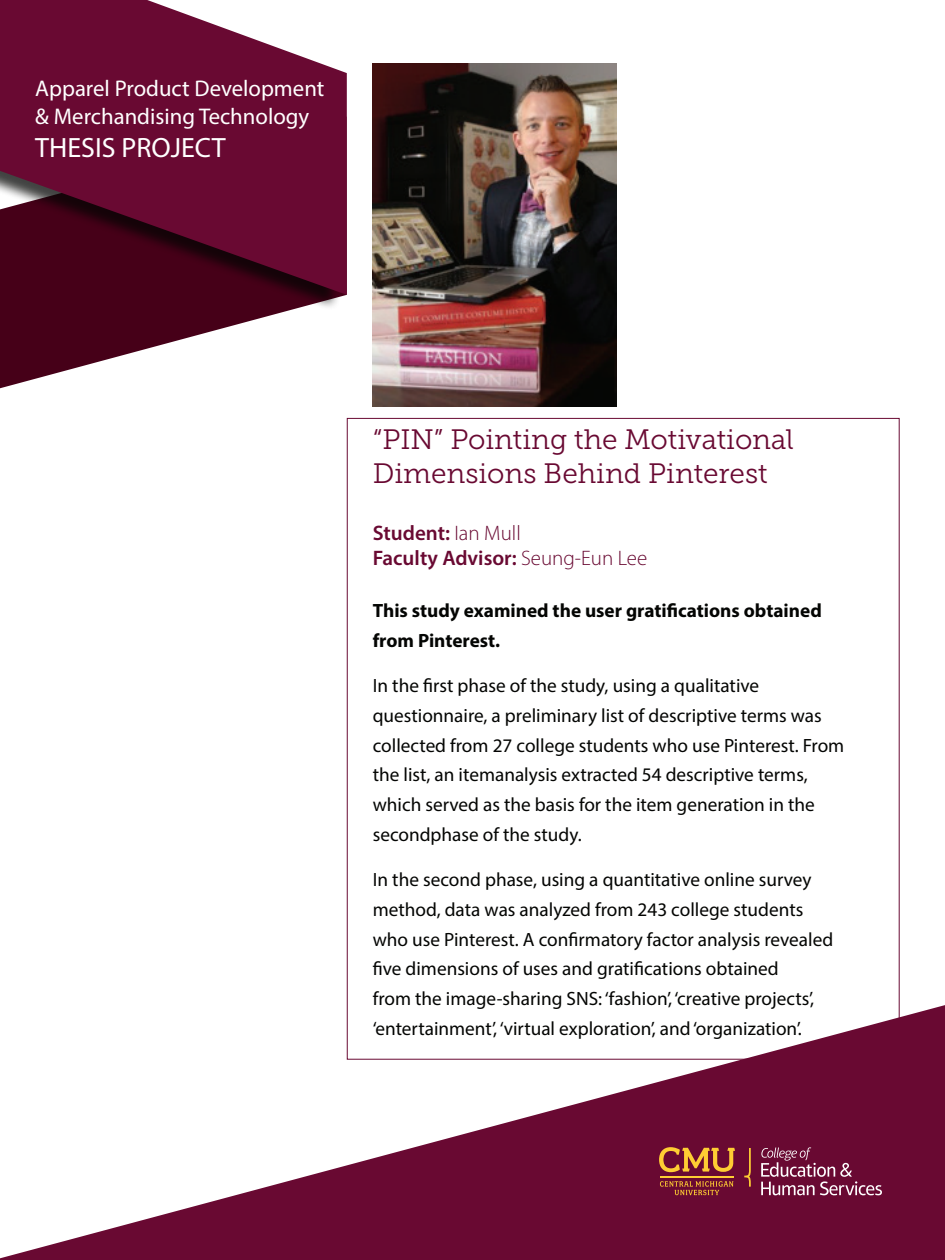
<style>
.page{position:relative;width:945px;height:1260px;background:#fff}
.page>*{position:absolute;margin:0;border:0;box-sizing:border-box;transform-origin:0 0}
.t1{font:28px/33.6px "Museo Slab 300";color:#690932}
.t2{font:28px "Myriad Pro";color:#fff}
.t3{font:22.75px/27.3px "Myriad Pro";color:#fff}
.t4{font:600 21px/25.2px "Myriad Pro";color:#690932}
.t5{font:19.25px/29.8px "Myriad Pro";color:#040503}
.t6{font:700 19.25px/29.8px "Myriad Pro";color:#040503}
.s1{font-weight:300}
</style>
<div class="page">
<svg style="left:0;top:1005px;width:945px;height:255px"></svg>
<svg style="left:0;top:295px;width:346px;height:93px"></svg>
<div style="left:0;top:0;width:341px;height:311px;background:#040503;opacity:.75"></div>
<svg style="left:0;top:0;width:347px;height:295px;background:#6b1a3c"></svg>
<svg style="left:744px;top:1148px;width:7px;height:39px"></svg>
<svg style="left:761px;top:1147px;width:121px;height:48px;background:#833456"></svg>
<hr style="left:660px;top:1176px;width:73px;height:2px;background:#fecd33">
<svg style="left:659px;top:1147px;width:76px;height:25px;background:#a75b32"></svg>
<svg style="left:660px;top:1181px;width:73px;height:14px"></svg>
<img style="left:373px;top:63px;width:244px;height:344px">
<p class="t3" style="left:35px;top:75px;width:291px">Apparel Product Development &amp; Merchandising Technology</p>
<h1 class="t2" style="left:35px;top:131px;width:192px">THESIS PROJECT</h1>
<h1 class="t1" style="left:373px;top:423px;width:423px">“PIN” Pointing the Motivational<br>Dimensions Behind Pinterest</h1>
<p class="t4" style="left:373px;top:519px;width:276px">Student: <span class="s1">Ian Mull<br></span>Faculty Advisor: <span class="s1">Seung-Eun Lee</span></p>
<p class="t6" style="left:373px;top:595px;width:451px">This study examined the user gratifications obtained from Pinterest.</p>
<p class="t5" style="left:373px;top:670px;width:473px">In the first phase of the study, using a qualitative questionnaire, a preliminary list of descriptive terms was collected from 27 college students who use Pinterest. From the list, an itemanalysis extracted 54 descriptive terms, which served as the basis for the item generation in the secondphase of the study.</p>
<p class="t5" style="left:373px;top:865px;width:462px">In the second phase, using a quantitative online survey method, data was analyzed from 243 college students who use Pinterest. A confirmatory factor analysis revealed five dimensions of uses and gratifications obtained<br>from the image-sharing SNS: ‘fashion’, ‘creative projects’, ‘entertainment’, ‘virtual exploration’, and ‘organization’.</p>
</div>
